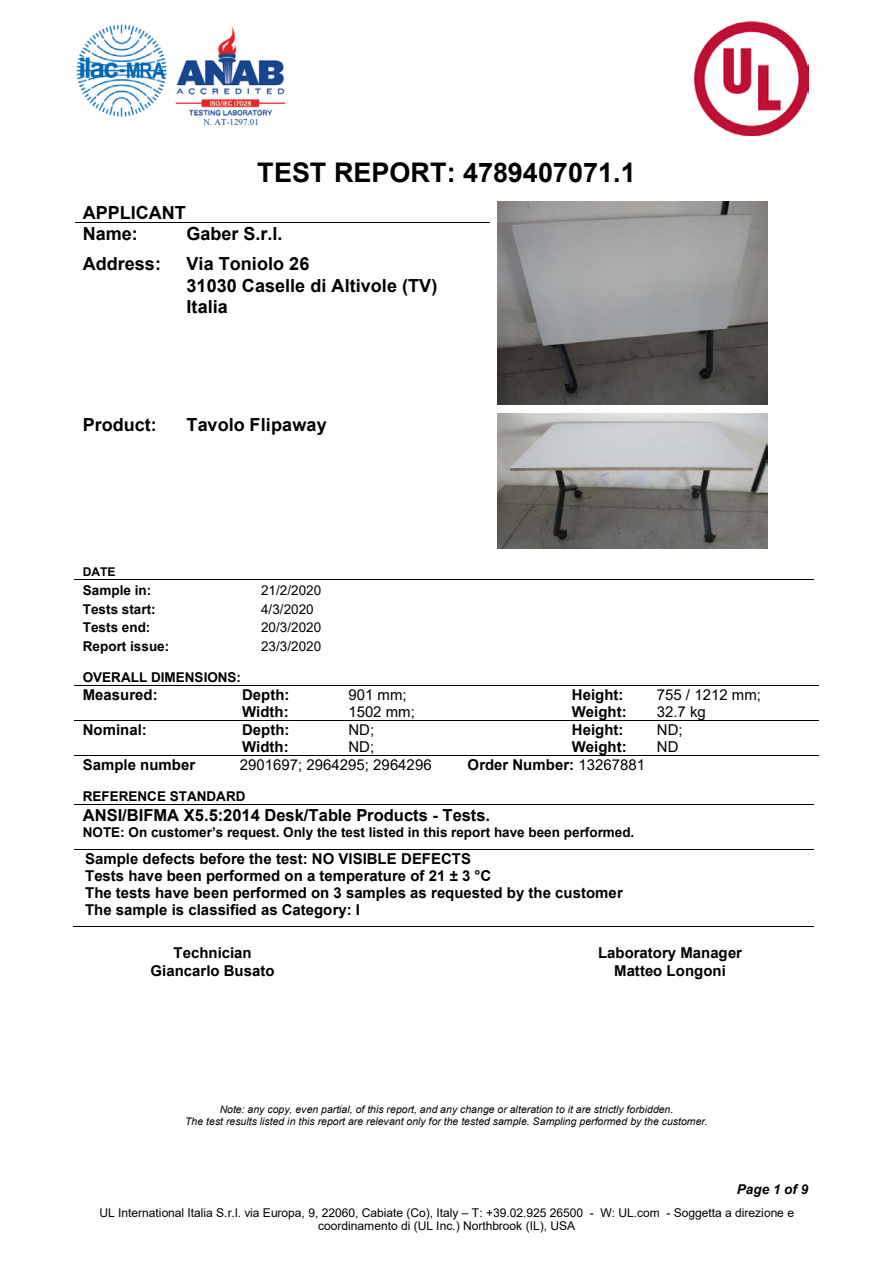
<style>
.page{position:relative;width:893px;height:1264px;background:#fff}
.page>*{position:absolute;margin:0;border:0;box-sizing:border-box;transform-origin:0 0}
.t1{font:700 27px "Arial";color:#000}
.t2{font:700 18px/21.6px "Arial";letter-spacing:.005em;color:#000}
.t3{font:700 16.5px "Arial";color:#000}
.t4{font:700 15px/17.2px "Arial";color:#000}
.t5{font:15px "Arial";color:#000}
.t6{font:700 13.5px "Arial";color:#000}
.t7{font:13.5px "Arial";letter-spacing:.005em;color:#000}
.t8{font:italic 700 13.5px "Arial";color:#000}
.t9{font:12px/13.6px "Arial";letter-spacing:-.005em;color:#000;text-align:center}
.t10{font:700 12px "Arial";color:#000}
.t11{font:italic 10.5px/12px "Arial";color:#000;text-align:center}
.t12{font:9px "Times New Roman";color:#17468f}
.s1{font-weight:400}
</style>
<div class="page">
<img style="left:76px;top:24px;width:210px;height:93px">
<img style="left:694px;top:22px;width:114px;height:113px">
<hr style="left:75px;top:222px;width:104px;height:1px;background:#000">
<hr style="left:179px;top:222px;width:310px;height:1px;background:#000">
<hr style="left:75px;top:578px;width:178px;height:1px;background:#000">
<hr style="left:254px;top:578px;width:235px;height:1px;background:#000">
<hr style="left:490px;top:578px;width:324px;height:1px;background:#000">
<hr style="left:75px;top:684px;width:159px;height:1px;background:#000">
<hr style="left:235px;top:684px;width:105px;height:1px;background:#000">
<hr style="left:341px;top:684px;width:223px;height:1px;background:#000">
<hr style="left:564px;top:684px;width:85px;height:1px;background:#000">
<hr style="left:649px;top:684px;width:165px;height:1px;background:#000">
<hr style="left:75px;top:719px;width:159px;height:1px;background:#000">
<hr style="left:235px;top:719px;width:105px;height:1px;background:#000">
<hr style="left:341px;top:719px;width:223px;height:1px;background:#000">
<hr style="left:564px;top:719px;width:85px;height:1px;background:#000">
<hr style="left:649px;top:719px;width:169px;height:1px;background:#000">
<hr style="left:75px;top:755px;width:157px;height:1px;background:#000">
<hr style="left:235px;top:755px;width:105px;height:1px;background:#000">
<hr style="left:341px;top:755px;width:119px;height:1px;background:#000">
<hr style="left:460px;top:755px;width:104px;height:1px;background:#000">
<hr style="left:564px;top:755px;width:85px;height:1px;background:#000">
<hr style="left:649px;top:755px;width:165px;height:1px;background:#000">
<hr style="left:75px;top:804px;width:739px;height:1px;background:#000">
<hr style="left:75px;top:848px;width:739px;height:1px;background:#000">
<hr style="left:74px;top:926px;width:740px;height:1px;background:#000">
<img style="left:497px;top:202px;width:270px;height:202px">
<img style="left:497px;top:413px;width:270px;height:135px">
<p class="t12" style="left:203px;top:117px;width:57px">N. AT-1297.01</p>
<h1 class="t1" style="left:257px;top:153px;width:380px">TEST REPORT: 4789407071.1</h1>
<p class="t2" style="left:83px;top:202px;width:104px">APPLICANT<br>Name:</p>
<p class="t2" style="left:186px;top:223px;width:97px">Gaber S.r.l.</p>
<p class="t2" style="left:83px;top:253px;width:80px">Address:</p>
<p class="t2" style="left:186px;top:253px;width:252px">Via Toniolo 26<br>31030 Caselle di Altivole (TV)<br>Italia</p>
<p class="t2" style="left:83px;top:413px;width:76px">Product:</p>
<p class="t2" style="left:186px;top:413px;width:142px">Tavolo Flipaway</p>
<p class="t10" style="left:83px;top:563px;width:34px">DATE</p>
<p class="t6" style="left:83px;top:580px;width:70px">Sample in:</p>
<p class="t7" style="left:261px;top:581px;width:62px">21/2/2020</p>
<p class="t6" style="left:83px;top:599px;width:74px">Tests start:</p>
<p class="t7" style="left:261px;top:599px;width:54px">4/3/2020</p>
<p class="t6" style="left:83px;top:618px;width:69px">Tests end:</p>
<p class="t7" style="left:261px;top:618px;width:62px">20/3/2020</p>
<p class="t6" style="left:83px;top:636px;width:88px">Report issue:</p>
<p class="t7" style="left:261px;top:636px;width:62px">23/3/2020</p>
<p class="t6" style="left:83px;top:667px;width:160px">OVERALL DIMENSIONS:</p>
<p class="t4" style="left:83px;top:685px;width:76px">Measured:</p>
<p class="t4" style="left:242px;top:685px;width:49px">Depth:</p>
<p class="t5" style="left:348px;top:684px;width:60px">901 mm;</p>
<p class="t4" style="left:572px;top:685px;width:53px">Height:</p>
<p class="t5" style="left:657px;top:684px;width:106px">755 / 1212 mm;</p>
<p class="t4" style="left:242px;top:702px;width:48px">Width:</p>
<p class="t5" style="left:348px;top:701px;width:68px">1502 mm;</p>
<p class="t4" style="left:572px;top:702px;width:56px">Weight:</p>
<p class="t5" style="left:657px;top:701px;width:50px">32.7 kg</p>
<p class="t4" style="left:83px;top:720px;width:66px">Nominal:</p>
<p class="t4" style="left:242px;top:720px;width:49px">Depth:</p>
<p class="t5" style="left:348px;top:719px;width:27px">ND;</p>
<p class="t4" style="left:572px;top:720px;width:53px">Height:</p>
<p class="t5" style="left:657px;top:719px;width:27px">ND;</p>
<p class="t4" style="left:242px;top:738px;width:48px">Width:</p>
<p class="t5" style="left:348px;top:736px;width:27px">ND;</p>
<p class="t4" style="left:572px;top:738px;width:56px">Weight:</p>
<p class="t5" style="left:657px;top:736px;width:23px">ND</p>
<p class="t4" style="left:83px;top:756px;width:114px">Sample number</p>
<p class="t5" style="left:240px;top:754px;width:193px">2901697; 2964295; 2964296</p>
<p class="t4" style="left:467px;top:756px;width:179px">Order Number: <span class="s1">13267881</span></p>
<p class="t6" style="left:83px;top:787px;width:164px">REFERENCE STANDARD</p>
<p class="t3" style="left:83px;top:803px;width:409px">ANSI/BIFMA X5.5:2014 Desk/Table Products - Tests.</p>
<p class="t6" style="left:83px;top:822px;width:553px">NOTE: On customer’s request. Only the test listed in this report have been performed.</p>
<p class="t4" style="left:85px;top:849px;width:539px">Sample defects before the test: NO VISIBLE DEFECTS<br>Tests have been performed on a temperature of 21 ± 3 °C<br>The tests have been performed on 3 samples as requested by the customer The sample is classified as Category: I</p>
<p class="t4" style="left:174px;top:944px;width:80px">Technician</p>
<p class="t4" style="left:598px;top:944px;width:145px">Laboratory Manager</p>
<p class="t4" style="left:151px;top:961px;width:125px">Giancarlo Busato</p>
<p class="t4" style="left:614px;top:961px;width:113px">Matteo Longoni</p>
<p class="t11" style="left:185px;top:1103px;width:524px">Note: any copy, even partial, of this report, and any change or alteration to it are strictly forbidden.<br>The test results listed in this report are relevant only for the tested sample. Sampling performed by the customer.</p>
<p class="t8" style="left:737px;top:1180px;width:73px">Page 1 of 9</p>
<p class="t9" style="left:99px;top:1205px;width:696px">UL International Italia S.r.l. via Europa, 9, 22060, Cabiate (Co), Italy – T: +39.02.925 26500 - W: UL.com - Soggetta a direzione e coordinamento di (UL Inc.) Northbrook (IL), USA</p>
</div>
